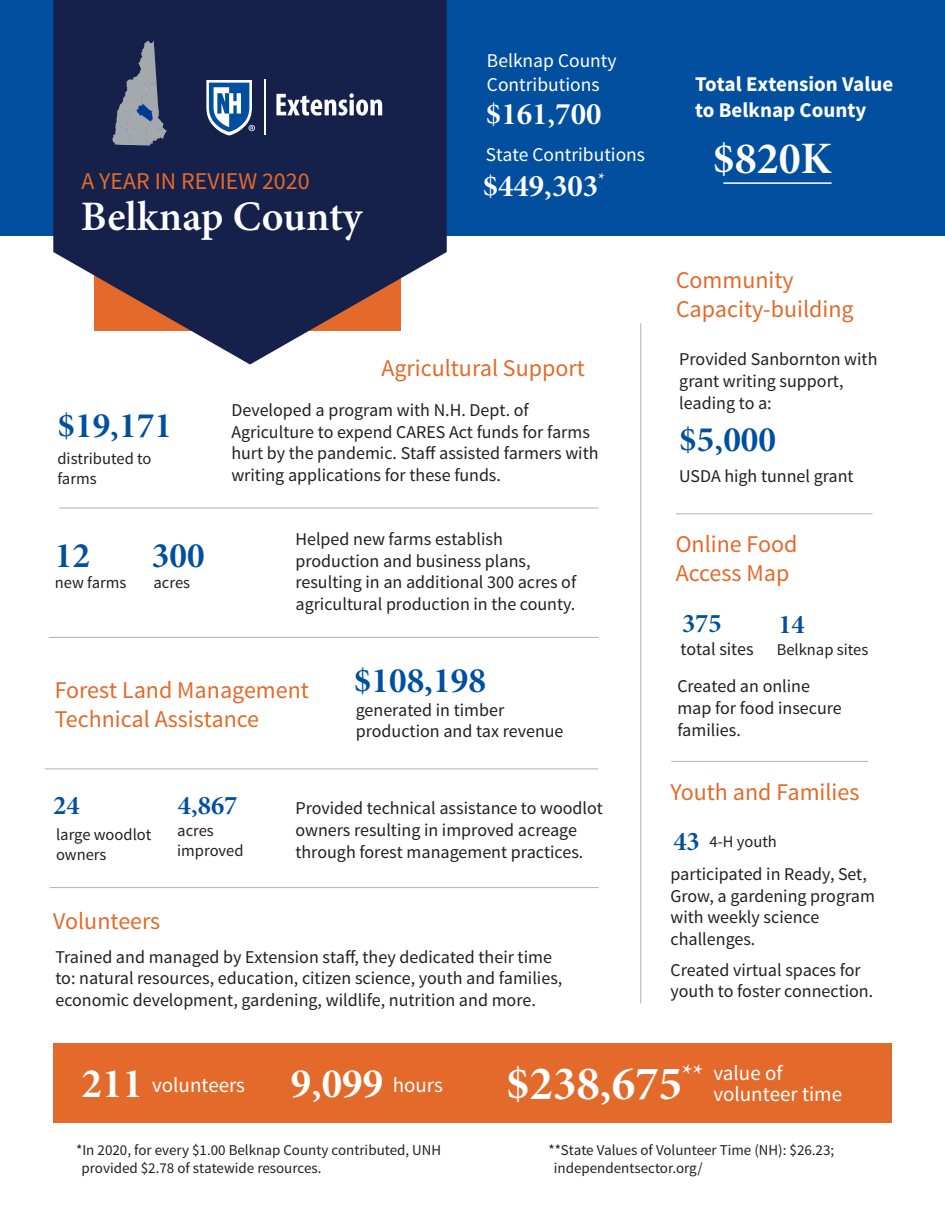
<style>
.page{position:relative;width:945px;height:1215px;background:#fff}
.page>*{position:absolute;margin:0;border:0;box-sizing:border-box;transform-origin:0 0}
.t1{font:48px "Minion Pro Bold Subh";color:#fff}
.t2{font:45px "Minion Pro Bold Subh";color:#fff}
.t3{font:600 42px "Minion Pro";color:#fff}
.t4{font:42px "Minion Pro Bold Subh";color:#fff}
.t5{font:36px "Minion Pro Bold Subh";color:#014f9e}
.t6{font:31.5px "Minion Pro Bold Subh";color:#fff}
.t7{font:27px "Minion Pro Bold Subh";color:#014f9e}
.Heading_1{font:24px/28.8px "Source Sans Pro";color:#e36a2a}
.t8{font:21px/21px "Source Sans Pro";color:#fff}
.t9{font:700 21px/25.2px "Source Sans Pro";color:#fff}
.t10{font:19.5px/23.4px "Source Sans Pro";color:#fff}
.t11{font:18px/21.6px "Source Sans Pro";color:#231f20}
.t12{font:16.5px/19.8px "Source Sans Pro";color:#231f20}
.t13{font:15px/18px "Source Sans Pro";color:#231f20}
</style>
<div class="page">
<div style="left:53px;top:1043px;width:839px;height:80px;background:#e36a2a"></div>
<div style="left:0;top:0;width:945px;height:235px;background:#014f9e"></div>
<svg style="left:53px;top:0;width:394px;height:364px;background:#3a405f"></svg>
<svg style="left:276px;top:93px;width:106px;height:23px;background:#7a8198"></svg>
<hr style="left:265px;top:79px;width:1px;height:56px;background:#fff">
<svg style="left:206px;top:80px;width:49px;height:56px"></svg>
<svg style="left:112px;top:41px;width:55px;height:104px;background:#5e687f"></svg>
<hr style="left:640px;top:323px;width:1px;height:681px;background:#b2bbc3">
<hr style="left:676px;top:513px;width:197px;height:1px;background:#b2bbc3">
<hr style="left:59px;top:507px;width:539px;height:2px;background:#b2bbc3">
<hr style="left:50px;top:887px;width:548px;height:1px;background:#b2bbc3">
<hr style="left:49px;top:637px;width:549px;height:1px;background:#b2bbc3">
<hr style="left:45px;top:768px;width:553px;height:1px;background:#b2bbc3">
<hr style="left:723px;top:182px;width:109px;height:2px;background:#fff">
<hr style="left:671px;top:761px;width:197px;height:1px;background:#b2bbc3">
<p class="t10" style="left:487px;top:49px;width:131px">Belknap County<br>Contributions</p>
<p class="t6" style="left:486px;top:93px;width:117px">$161,700</p>
<p class="Heading_1" style="left:82px;top:167px;width:230px">A YEAR IN REVIEW 2020</p>
<p class="t3" style="left:81px;top:188px;width:283px">Belknap County</p>
<p class="t10" style="left:486px;top:143px;width:161px">State Contributions</p>
<p class="t6" style="left:483px;top:164px;width:124px">$449,303<sup>*</sup></p>
<p class="Heading_1" style="left:382px;top:354px;width:205px">Agricultural Support</p>
<p class="t5" style="left:57px;top:401px;width:116px">$19,171</p>
<p class="t12" style="left:57px;top:449px;width:96px">distributed to farms</p>
<p class="t5" style="left:55px;top:531px;width:37px">12</p>
<p class="t5" style="left:152px;top:531px;width:54px">300</p>
<p class="t12" style="left:55px;top:573px;width:73px">new farms</p>
<p class="t12" style="left:154px;top:573px;width:38px">acres</p>
<p class="t11" style="left:231px;top:400px;width:369px">Developed a program with N.H. Dept. of Agriculture to expend CARES Act funds for farms hurt by the pandemic. Staff assisted farmers with writing applications for these funds.</p>
<p class="t11" style="left:295px;top:529px;width:282px">Helped new farms establish production and business plans, resulting in an additional 300 acres of agricultural production in the county.</p>
<p class="Heading_1" style="left:55px;top:676px;width:256px">Forest Land Management<br>Technical Assistance</p>
<p class="t5" style="left:354px;top:657px;width:134px">$108,198</p>
<p class="t11" style="left:356px;top:699px;width:209px">generated in timber production and tax revenue</p>
<p class="t7" style="left:53px;top:788px;width:28px">24</p>
<p class="t12" style="left:56px;top:825px;width:97px">large woodlot owners</p>
<p class="t7" style="left:178px;top:788px;width:61px">4,867</p>
<p class="t12" style="left:177px;top:821px;width:68px">acres improved</p>
<p class="t11" style="left:295px;top:798px;width:309px">Provided technical assistance to woodlot owners resulting in improved acreage through forest management practices.</p>
<p class="Heading_1" style="left:53px;top:907px;width:109px">Volunteers</p>
<p class="t11" style="left:55px;top:946px;width:508px">Trained and managed by Extension staff, they dedicated their time to: natural resources, education, citizen science, youth and families, economic development, gardening, wildlife, nutrition and more.</p>
<p class="t9" style="left:695px;top:73px;width:200px">Total Extension Value to Belknap County</p>
<p class="t2" style="left:713px;top:128px;width:120px">$820K</p>
<p class="Heading_1" style="left:676px;top:266px;width:179px">Community<br>Capacity-building</p>
<p class="t11" style="left:679px;top:349px;width:200px">Provided Sanbornton with grant writing support, leading to a:</p>
<p class="t5" style="left:679px;top:415px;width:98px">$5,000</p>
<p class="t11" style="left:679px;top:466px;width:176px">USDA high tunnel grant</p>
<p class="Heading_1" style="left:676px;top:531px;width:123px">Online Food<br>Access Map</p>
<p class="t7" style="left:682px;top:605px;width:41px">375</p>
<p class="t11" style="left:680px;top:638px;width:75px">total sites</p>
<p class="t7" style="left:778px;top:606px;width:28px">14</p>
<p class="t12" style="left:777px;top:640px;width:93px">Belknap sites</p>
<p class="t11" style="left:677px;top:676px;width:166px">Created an online map for food insecure families.</p>
<p class="Heading_1" style="left:670px;top:778px;width:190px">Youth and Families</p>
<p class="t7" style="left:673px;top:823px;width:28px">43</p>
<p class="t12" style="left:709px;top:832px;width:69px">4-H youth</p>
<p class="t11" style="left:670px;top:864px;width:206px">participated in Ready, Set,<br>Grow, a gardening program with weekly science challenges.</p>
<p class="t11" style="left:670px;top:959px;width:204px">Created virtual spaces for youth to foster connection.</p>
<p class="t4" style="left:82px;top:1055px;width:63px">211</p>
<p class="t4" style="left:291px;top:1055px;width:94px">9,099</p>
<p class="t1" style="left:506px;top:1051px;width:199px">$238,675<sup>**</sup></p>
<p class="t8" style="left:152px;top:1075px;width:94px">volunteers</p>
<p class="t8" style="left:393px;top:1075px;width:52px">hours</p>
<p class="t8" style="left:713px;top:1063px;width:130px">value of volunteer time</p>
<p class="t13" style="left:82px;top:1141px;width:361px;text-indent:-5px">*In 2020, for every $1.00 Belknap County contributed, UNH provided $2.78 of statewide resources.</p>
<p class="t13" style="left:554px;top:1141px;width:282px;text-indent:-5px">**State Values of Volunteer Time (NH): $26.23; independentsector.org/</p>
</div>
